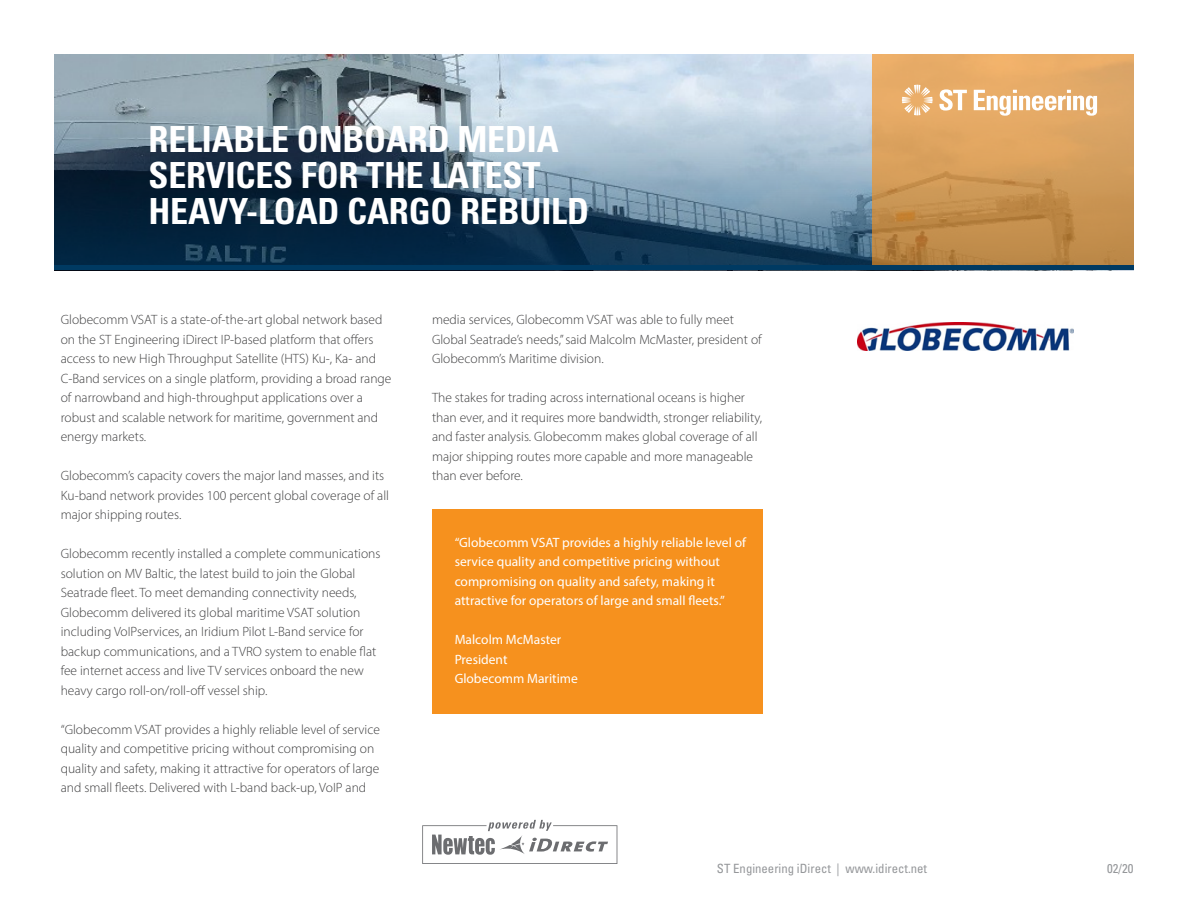
<style>
.page{position:relative;width:1188px;height:918px;background:#fff}
.page>*{position:absolute;margin:0;border:0;box-sizing:border-box;transform-origin:0 0}
.t1{font:700 condensed 36px/36px "Univers LT Std";letter-spacing:-.005em;color:#fff}
.Gold_Header{font:300 13.5px/19.5px "Myriad Pro";color:#3e3e3f}
.Mini_case_study_side{font:13.5px/19.5px "Myriad Pro";color:#fff}
.t2{font:condensed 12.75px "Univers LT Std";color:#95979a}
</style>
<div class="page">
<img style="left:54px;top:54px;width:819px;height:54px">
<svg style="left:54px;top:108px;width:819px;height:158px;background:#4f697e"></svg>
<svg style="left:873px;top:54px;width:261px;height:212px;background:#d19a58"></svg>
<hr style="left:54px;top:266px;width:1080px;height:4px;background:#003a62">
<svg style="left:902px;top:85px;width:31px;height:30px"></svg>
<svg style="left:939px;top:89px;width:28px;height:22px"></svg>
<svg style="left:974px;top:90px;width:123px;height:26px"></svg>
<svg style="left:422px;top:820px;width:195px;height:44px"></svg>
<div style="left:432px;top:510px;width:331px;height:204px;background:#f6911e"></div>
<img style="left:857px;top:322px;width:216px;height:28px">
<h1 class="t1" style="left:148px;top:121px;width:442px">RELIABLE ONBOARD MEDIA<br>SERVICES FOR THE LATEST<br>HEAVY-LOAD CARGO REBUILD</h1>
<p class="Gold_Header" style="left:61px;top:310px;width:332px">Globecomm VSAT is a state-of-the-art global network based on the ST Engineering iDirect IP-based platform that offers access to new High Throughput Satellite (HTS) Ku-, Ka- and C-Band services on a single platform, providing a broad range of narrowband and high-throughput applications over a robust and scalable network for maritime, government and energy markets.</p>
<p class="Gold_Header" style="left:61px;top:466px;width:330px">Globecomm’s capacity covers the major land masses, and its<br>Ku-band network provides 100 percent global coverage of all major shipping routes.</p>
<p class="Gold_Header" style="left:61px;top:544px;width:321px">Globecomm recently installed a complete communications solution on MV Baltic, the latest build to join the Global Seatrade fleet. To meet demanding connectivity needs, Globecomm delivered its global maritime VSAT solution including VoIPservices, an Iridium Pilot L-Band service for backup communications, and a TVRO system to enable flat fee internet access and live TV services onboard the new heavy cargo roll-on/roll-off vessel ship.</p>
<p class="Gold_Header" style="left:61px;top:720px;width:321px">“Globecomm VSAT provides a highly reliable level of service quality and competitive pricing without compromising on quality and safety, making it attractive for operators of large and small fleets. Delivered with L-band back-up, VoIP and</p>
<p class="Gold_Header" style="left:432px;top:310px;width:331px">media services, Globecomm VSAT was able to fully meet<br>Global Seatrade’s needs,” said Malcolm McMaster, president of<br>Globecomm’s Maritime division.</p>
<p class="Gold_Header" style="left:432px;top:388px;width:332px">The stakes for trading across international oceans is higher than ever, and it requires more bandwidth, stronger reliability, and faster analysis. Globecomm makes global coverage of all major shipping routes more capable and more manageable than ever before.</p>
<p class="Mini_case_study_side" style="left:455px;top:532px;width:293px">“Globecomm VSAT provides a highly reliable level of service quality and competitive pricing without compromising on quality and safety, making it attractive for operators of large and small fleets.”</p>
<p class="Mini_case_study_side" style="left:455px;top:630px;width:108px">Malcolm McMaster</p>
<p class="Mini_case_study_side" style="left:455px;top:649px;width:54px">President</p>
<p class="Mini_case_study_side" style="left:455px;top:669px;width:125px">Globecomm Maritime</p>
<p class="t2" style="left:717px;top:861px;width:212px">ST Engineering iDirect | www.idirect.net</p>
<p class="t2" style="left:1107px;top:861px;width:28px">02/20</p>
</div>
